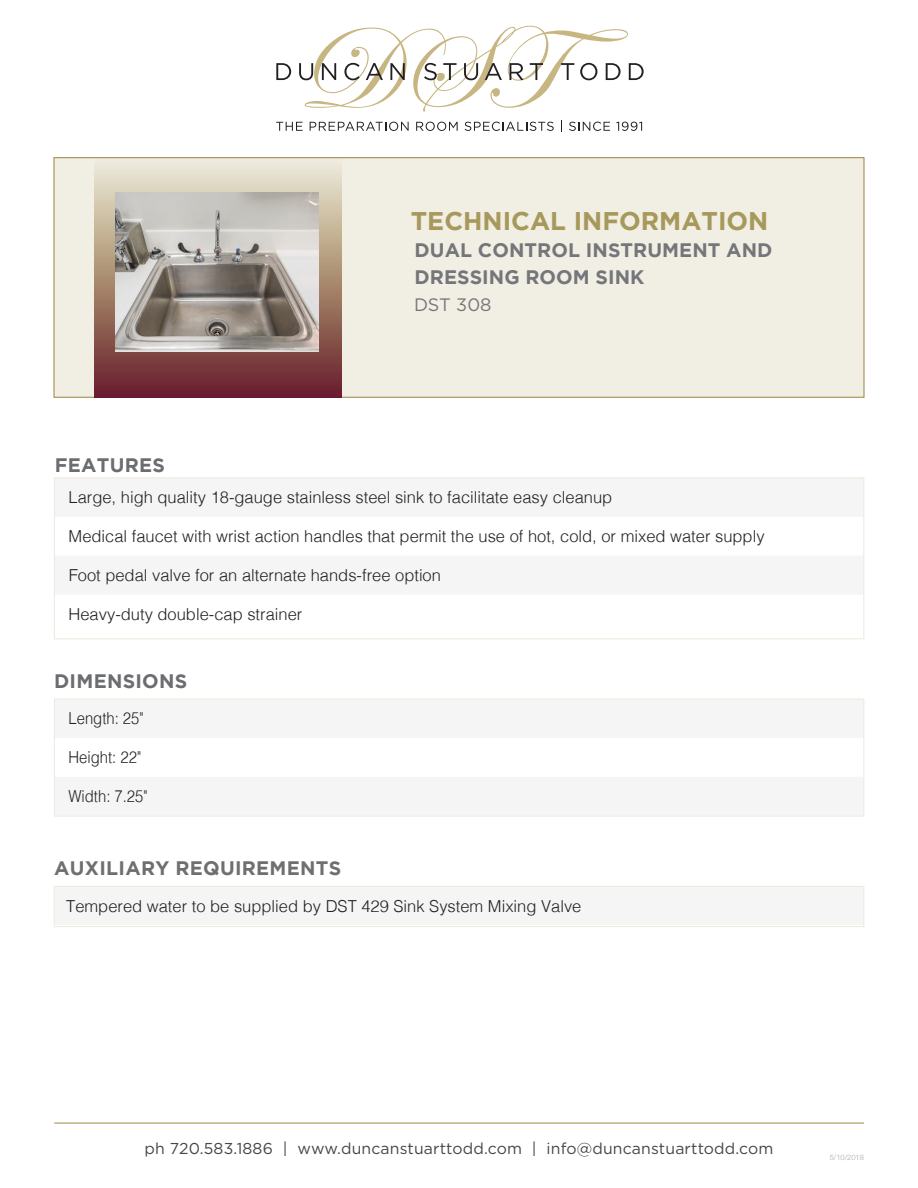
<style>
.page{position:relative;width:918px;height:1188px;background:#fff}
.page>*{position:absolute;margin:0;border:0;box-sizing:border-box;transform-origin:0 0}
.t1{font:700 25.5px "Gotham";color:#a7995c}
.t2{font:700 19.5px/27px "Gotham";letter-spacing:.005em;color:#757679}
.t3{font:700 19.5px "Gotham";letter-spacing:.015em;color:#6d6f71}
.t4{font:700 19.5px "Gotham";letter-spacing:.015em;color:#6c6d70}
.t5{font:18px "Gotham";letter-spacing:-.005em;color:#757679}
.t6{font:300 16.5px "Helvetica";color:#231f20}
.t7{font:300 16.5px "Helvetica";color:#231f20;scale:.9 1}
.t8{font:15.75px "Gotham";letter-spacing:.01em;color:#454647}
.t9{font:300 7.5px "Helvetica Neue";color:#a8a9ad}
</style>
<div class="page">
<div style="left:54px;top:158px;width:810px;height:239px;background:#f1eee4"></div>
<svg style="left:95px;top:158px;width:246px;height:239px;background:#a7827a"></svg>
<div style="left:54px;top:478px;width:810px;height:161px;border:1px solid #efe9dc"></div>
<div style="left:54px;top:699px;width:810px;height:117px;border:1px solid #efe9dc"></div>
<hr style="left:54px;top:1123px;width:810px;height:1px;background:#9c8541">
<img style="left:116px;top:192px;width:203px;height:159px">
<div style="left:54px;top:887px;width:810px;height:38px;background:#f5f5f6"></div>
<div style="left:54px;top:886px;width:810px;height:41px;border:1px solid #efe9dc"></div>
<svg style="left:276px;top:63px;width:15px;height:17px"></svg>
<svg style="left:299px;top:26px;width:345px;height:86px"></svg>
<svg style="left:276px;top:122px;width:27px;height:9px"></svg>
<svg style="left:310px;top:122px;width:99px;height:9px"></svg>
<svg style="left:416px;top:122px;width:42px;height:9px"></svg>
<svg style="left:465px;top:122px;width:89px;height:9px"></svg>
<svg style="left:569px;top:122px;width:41px;height:9px"></svg>
<svg style="left:616px;top:122px;width:26px;height:9px"></svg>
<p class="t4" style="left:55px;top:454px;width:112px">FEATURES</p>
<h1 class="t1" style="left:411px;top:206px;width:359px">TECHNICAL INFORMATION</h1>
<p class="t2" style="left:415px;top:236px;width:359px">DUAL CONTROL INSTRUMENT AND<br>DRESSING ROOM SINK</p>
<p class="t5" style="left:414px;top:295px;width:79px">DST 308</p>
<p class="t6" style="left:69px;top:483px;width:545px">Large, high quality 18-gauge stainless steel sink to facilitate easy cleanup</p>
<p class="t6" style="left:69px;top:522px;width:698px">Medical faucet with wrist action handles that permit the use of hot, cold, or mixed water supply</p>
<p class="t6" style="left:69px;top:561px;width:374px">Foot pedal valve for an alternate hands-free option</p>
<p class="t6" style="left:69px;top:600px;width:235px">Heavy-duty double-cap strainer</p>
<p class="t4" style="left:54px;top:670px;width:135px">DIMENSIONS</p>
<p class="t7" style="left:69px;top:705px;width:85px">Length: 25"</p>
<p class="t7" style="left:69px;top:743px;width:82px">Height: 22"</p>
<p class="t7" style="left:68px;top:782px;width:90px">Width: 7.25"</p>
<p class="t3" style="left:54px;top:857px;width:289px">AUXILIARY REQUIREMENTS</p>
<p class="t6" style="left:66px;top:892px;width:517px">Tempered water to be supplied by DST 429 Sink System Mixing Valve</p>
<p class="t8" style="left:144px;top:1140px;width:631px">ph 720.583.1886 | www.duncanstuarttodd.com | info@duncanstuarttodd.com</p>
<p class="t9" style="left:830px;top:1151px;width:36px">5/10/2018</p>
</div>
